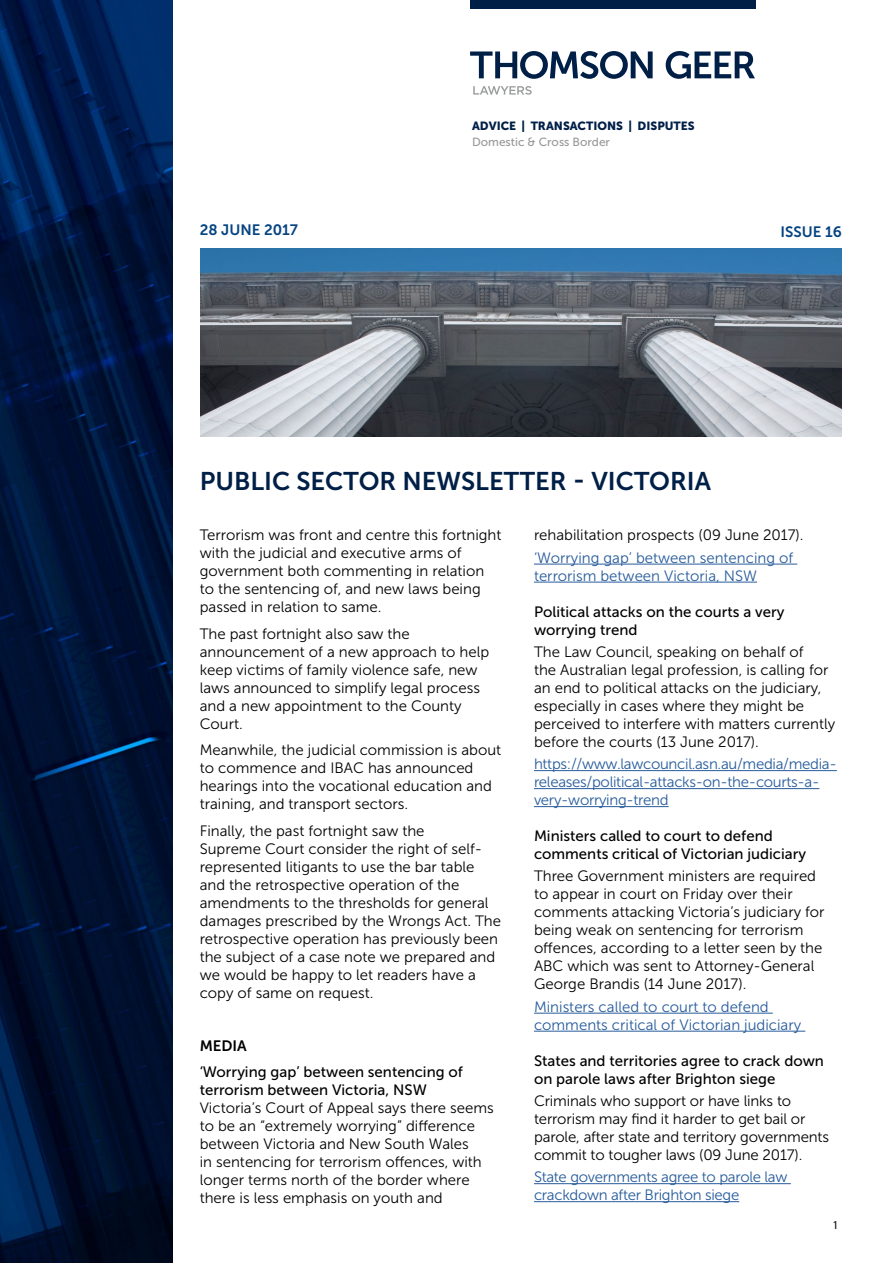
<style>
.page{position:relative;width:893px;height:1263px;background:#fff}
.page>*{position:absolute;margin:0;border:0;box-sizing:border-box;transform-origin:0 0}
.t1{font:25.5px "Museo Sans 700";color:#001f47}
.t2{font:15px/18px "Museo Sans 300";color:#000}
.t3{font:15px/18px "Museo Sans 500";color:#000}
.t4{font:15px/18px "Museo Sans 300";letter-spacing:-.02em;color:#275b9b}
.t5{font:15px/18px "Museo Sans 300";color:#275b9b}
.t6{font:15px "Museo Sans 700";color:#064482}
.t7{font:15px "Museo Sans 700";color:#000}
.t8{font:12px "Myriad Pro";color:#000}
.t9{font:11.85px "Museo Sans 900";color:#001f47}
.t10{font:11.85px "Museo Sans 500";color:#97989b}
</style>
<div class="page">
<img style="left:0;top:0;width:173px;height:1263px">
<img style="left:200px;top:249px;width:642px;height:188px">
<hr style="left:534px;top:564px;width:263px;height:1px;background:#275b9b">
<hr style="left:534px;top:582px;width:223px;height:1px;background:#275b9b">
<hr style="left:534px;top:770px;width:303px;height:1px;background:#275b9b">
<hr style="left:534px;top:788px;width:285px;height:1px;background:#275b9b">
<hr style="left:534px;top:806px;width:135px;height:1px;background:#275b9b">
<hr style="left:534px;top:1013px;width:239px;height:1px;background:#275b9b">
<hr style="left:534px;top:1031px;width:271px;height:1px;background:#275b9b">
<hr style="left:534px;top:1183px;width:257px;height:1px;background:#275b9b">
<hr style="left:534px;top:1201px;width:205px;height:1px;background:#275b9b">
<svg style="left:470px;top:51px;width:285px;height:28px"></svg>
<svg style="left:473px;top:86px;width:59px;height:9px"></svg>
<div style="left:470px;top:0;width:286px;height:8px;background:#001f47"></div>
<p class="t9" style="left:472px;top:119px;width:224px">ADVICE | TRANSACTIONS | DISPUTES</p>
<p class="t10" style="left:472px;top:136px;width:139px">Domestic &amp; Cross Border</p>
<p class="t6" style="left:200px;top:222px;width:100px">28 JUNE 2017</p>
<p class="t6" style="left:781px;top:223px;width:63px">ISSUE 16</p>
<h1 class="t1" style="left:200px;top:467px;width:513px">PUBLIC SECTOR NEWSLETTER - VICTORIA</h1>
<p class="t2" style="left:200px;top:526px;width:303px">Terrorism was front and centre this fortnight with the judicial and executive arms of government both commenting in relation to the sentencing of, and new laws being passed in relation to same.</p>
<p class="t2" style="left:200px;top:625px;width:291px">The past fortnight also saw the announcement of a new approach to help keep victims of family violence safe, new laws announced to simplify legal process and a new appointment to the County<br>Court.</p>
<p class="t2" style="left:200px;top:741px;width:303px">Meanwhile, the judicial commission is about to commence and IBAC has announced hearings into the vocational education and training, and transport sectors.</p>
<p class="t2" style="left:200px;top:822px;width:303px">Finally, the past fortnight saw the<br>Supreme Court consider the right of self&shy;represented litigants to use the bar table and the retrospective operation of the amendments to the thresholds for general damages prescribed by the Wrongs Act. The retrospective operation has previously been the subject of a case note we prepared and we would be happy to let readers have a copy of same on request.</p>
<p class="t7" style="left:200px;top:1037px;width:49px">MEDIA</p>
<p class="t3" style="left:200px;top:1063px;width:265px">‘Worrying gap’ between sentencing of terrorism between Victoria, NSW</p>
<p class="t2" style="left:200px;top:1099px;width:296px">Victoria’s Court of Appeal says there seems to be an “extremely worrying” difference between Victoria and New South Wales<br>in sentencing for terrorism offences, with longer terms north of the border where there is less emphasis on youth and</p>
<p class="t2" style="left:534px;top:526px;width:271px">rehabilitation prospects (09 June 2017).</p>
<p class="t5" style="left:534px;top:548px;width:261px">‘Worrying gap’ between sentencing of terrorism between Victoria, NSW</p>
<p class="t3" style="left:534px;top:602px;width:252px">Political attacks on the courts a very worrying trend</p>
<p class="t2" style="left:534px;top:643px;width:303px">The Law Council, speaking on behalf of<br>the Australian legal profession, is calling for an end to political attacks on the judiciary, especially in cases where they might be perceived to interfere with matters currently before the courts (13 June 2017).</p>
<p class="t4" style="left:534px;top:755px;width:304px">https://www.lawcouncil.asn.au/media/media&shy;releases/political-attacks-on-the-courts-a&shy;very-worrying-trend</p>
<p class="t3" style="left:534px;top:827px;width:274px">Ministers called to court to defend comments critical of Victorian judiciary</p>
<p class="t2" style="left:534px;top:867px;width:292px">Three Government ministers are required to appear in court on Friday over their comments attacking Victoria’s judiciary for being weak on sentencing for terrorism offences, according to a letter seen by the ABC which was sent to Attorney-General George Brandis (14 June 2017).</p>
<p class="t5" style="left:534px;top:997px;width:269px">Ministers called to court to defend comments critical of Victorian judiciary</p>
<p class="t3" style="left:534px;top:1051px;width:291px">States and territories agree to crack down on parole laws after Brighton siege</p>
<p class="t2" style="left:534px;top:1092px;width:297px">Criminals who support or have links to terrorism may find it harder to get bail or parole, after state and territory governments commit to tougher laws (09 June 2017).</p>
<p class="t4" style="left:534px;top:1168px;width:255px">State governments agree to parole law crackdown after Brighton siege</p>
<p class="t8" style="left:832px;top:1218px;width:8px">1</p>
</div>
